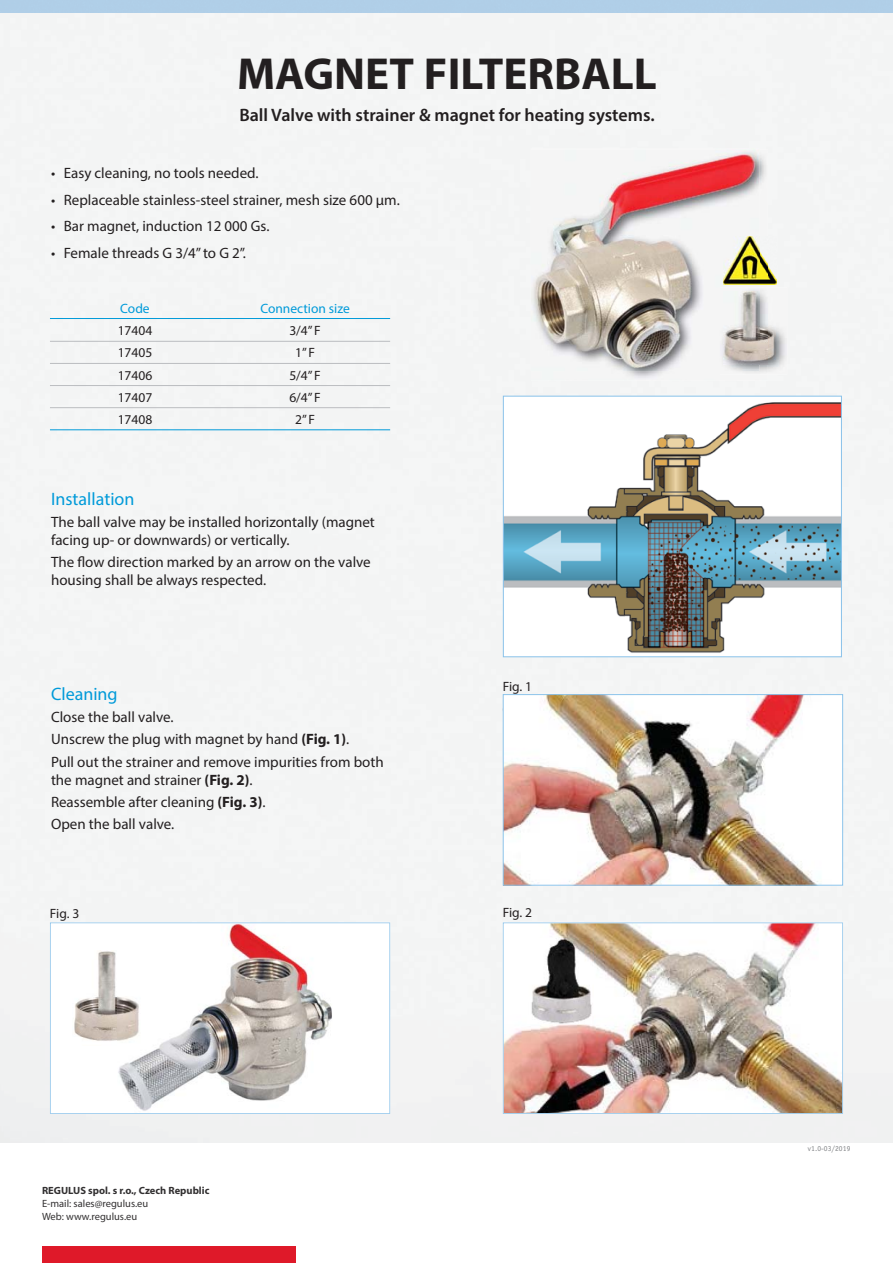
<style>
.page{position:relative;width:893px;height:1263px;background:#fff}
.page>*{position:absolute;margin:0;border:0;box-sizing:border-box;transform-origin:0 0}
.t1{font:700 45px "Myriad Pro";color:#231f20}
.t2{font:600 18px "Myriad Pro";color:#231f20}
.t3{font:18px "Myriad Pro";color:#009ad9}
.t4{font:15px/22.2px "Myriad Pro";color:#231f20}
.t5{font:13.5px "Myriad Pro";color:#231f20}
.t6{font:13.5px "Myriad Pro";color:#009ad9}
.t7{font:10.5px/12.6px "Myriad Pro";color:#323031}
.t8{font:700 10.5px "Myriad Pro";color:#323031}
.t9{font:7.5px "Officina Sans ITC Pro";letter-spacing:.015em;color:#808285}
.s1{font-weight:700}
</style>
<div class="page">
<div style="left:0;top:13px;width:893px;height:1130px;background:#f3f4f4"></div>
<div style="left:0;top:0;width:893px;height:13px;background:#b0cee7"></div>
<div style="left:42px;top:1246px;width:253px;height:17px;background:#df1929"></div>
<hr style="left:50px;top:341px;width:340px;height:1px;background:#bbbdc0">
<hr style="left:50px;top:363px;width:340px;height:1px;background:#bbbdc0">
<hr style="left:50px;top:385px;width:340px;height:1px;background:#bbbdc0">
<hr style="left:50px;top:407px;width:340px;height:1px;background:#bbbdc0">
<hr style="left:50px;top:429px;width:340px;height:1px;background:#009ad9">
<hr style="left:50px;top:318px;width:340px;height:1px;background:#009ad9">
<img style="left:505px;top:696px;width:336px;height:187px">
<div style="left:503px;top:694px;width:340px;height:191px;border:1px solid #8cc3ea"></div>
<img style="left:503px;top:922px;width:340px;height:192px">
<img style="left:531px;top:149px;width:237px;height:232px">
<img style="left:531px;top:149px;width:228px;height:222px">
<svg style="left:50px;top:922px;width:340px;height:192px"></svg>
<img style="left:505px;top:398px;width:335px;height:257px">
<div style="left:503px;top:396px;width:339px;height:261px;border:1px solid #8cc3ea"></div>
<img style="left:720px;top:287px;width:67px;height:88px">
<img style="left:720px;top:287px;width:39px;height:84px">
<img style="left:724px;top:292px;width:52px;height:73px">
<img style="left:73px;top:951px;width:67px;height:94px">
<img style="left:723px;top:236px;width:54px;height:48px">
<img style="left:527px;top:939px;width:67px;height:85px">
<h1 class="t1" style="left:237px;top:57px;width:421px">MAGNET FILTERBALL</h1>
<p class="t2" style="left:239px;top:108px;width:417px">Ball Valve with strainer &amp; magnet for heating systems.</p>
<p class="t4" style="left:51px;top:164px;width:209px">• Easy cleaning, no tools needed.</p>
<p class="t4" style="left:51px;top:190px;width:350px">• Replaceable stainless-steel strainer, mesh size 600 μm.</p>
<p class="t4" style="left:51px;top:217px;width:220px">• Bar magnet, induction 12 000 Gs.</p>
<p class="t4" style="left:51px;top:243px;width:197px">• Female threads G 3/4” to G 2”.</p>
<p class="t6" style="left:120px;top:303px;width:31px">Code</p>
<p class="t6" style="left:260px;top:303px;width:91px">Connection size</p>
<p class="t5" style="left:118px;top:325px;width:36px">17404</p>
<p class="t5" style="left:289px;top:325px;width:33px">3/4” F</p>
<p class="t5" style="left:118px;top:348px;width:36px">17405</p>
<p class="t5" style="left:295px;top:348px;width:21px">1” F</p>
<p class="t5" style="left:118px;top:370px;width:36px">17406</p>
<p class="t5" style="left:289px;top:370px;width:33px">5/4” F</p>
<p class="t5" style="left:118px;top:392px;width:36px">17407</p>
<p class="t5" style="left:289px;top:392px;width:33px">6/4” F</p>
<p class="t5" style="left:118px;top:414px;width:36px">17408</p>
<p class="t5" style="left:295px;top:414px;width:21px">2” F</p>
<p class="t3" style="left:51px;top:492px;width:85px">Installation</p>
<p class="t4" style="left:51px;top:514px;width:325px;line-height:18px">The ball valve may be installed horizontally (magnet facing up- or downwards) or vertically.</p>
<p class="t4" style="left:51px;top:555px;width:321px;line-height:18px">The flow direction marked by an arrow on the valve housing shall be always respected.</p>
<p class="t3" style="left:51px;top:687px;width:68px">Cleaning</p>
<p class="t4" style="left:51px;top:707px;width:334px">Close the ball valve.<br>Unscrew the plug with magnet by hand <span class="s1">(Fig. 1)</span>.<br>Pull out the strainer and remove impurities from both</p>
<p class="t4" style="left:51px;top:770px;width:216px">the magnet and strainer <span class="s1">(Fig. 2)</span>.<br>Reassemble after cleaning <span class="s1">(Fig. 3)</span>.<br>Open the ball valve.</p>
<p class="t5" style="left:503px;top:681px;width:31px">Fig. 1</p>
<p class="t5" style="left:50px;top:908px;width:31px">Fig. 3</p>
<p class="t5" style="left:503px;top:907px;width:31px">Fig. 2</p>
<p class="t8" style="left:42px;top:1187px;width:169px">REGULUS spol. s r.o., Czech Republic</p>
<p class="t7" style="left:42px;top:1198px;width:108px">E-mail: sales@regulus.eu<br>Web: www.regulus.eu</p>
<p class="t9" style="left:808px;top:1146px;width:44px">v1.0-03/2019</p>
</div>
